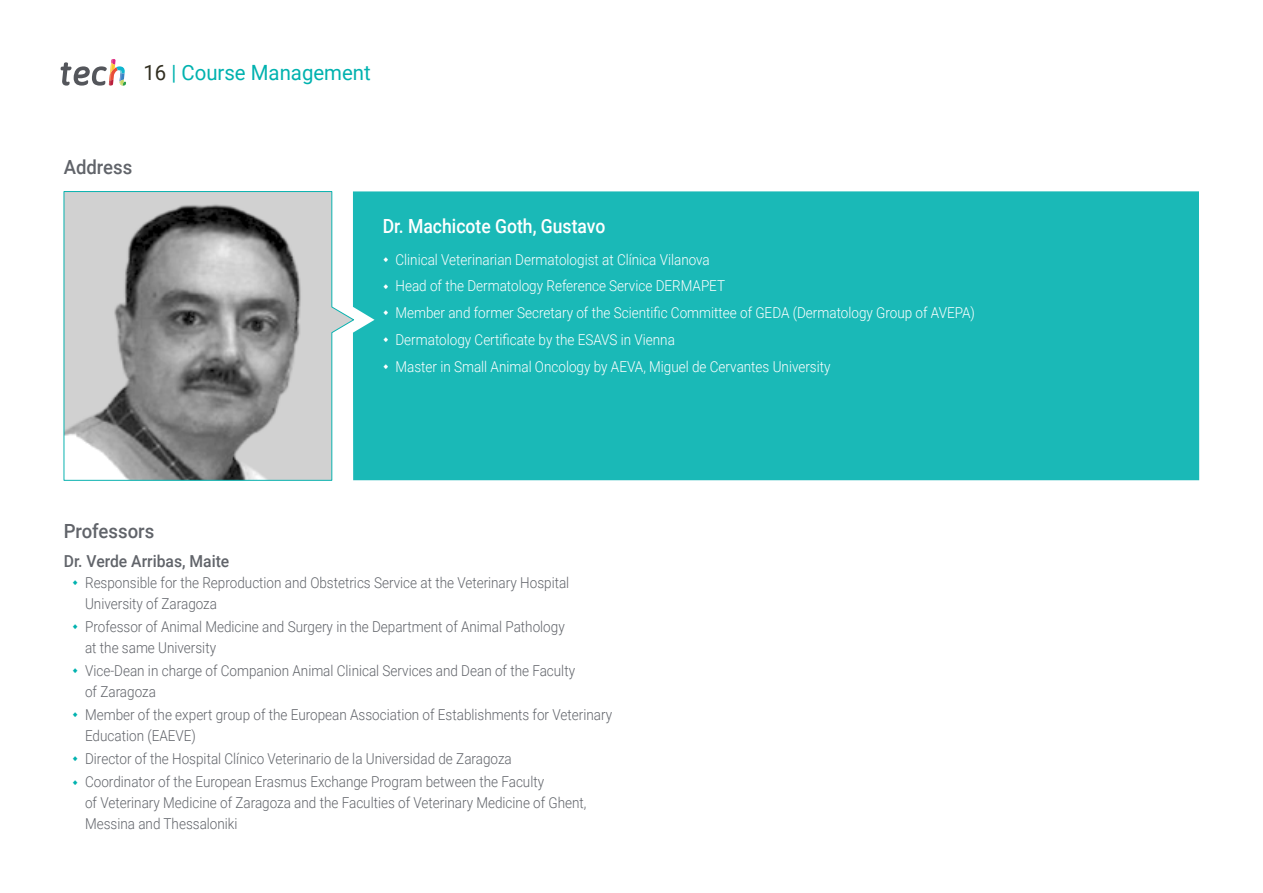
<style>
.page{position:relative;width:1263px;height:893px;background:#fff}
.page>*{position:absolute;margin:0;border:0;box-sizing:border-box;transform-origin:0 0}
.t1{font:21px "Roboto";color:#00b2af}
.t2{font:500 19.5px "Roboto";color:#fff;scale:.9 1}
.t3{font:500 19.5px "Roboto";color:#61646a;scale:.95 1}
.t4{font:500 16.5px "Roboto";color:#61646a;scale:.95 1}
.t5{font:300 15px/21px "Roboto";color:#61646a;scale:.9 1}
.t6{font:300 15px/26.7px "Roboto";color:#fff;scale:.9 1}
.s1{color:#312e20}
</style>
<div class="page">
<svg style="left:61px;top:59px;width:65px;height:27px"></svg>
<div style="left:354px;top:191px;width:845px;height:289px;background:#1ab9b7"></div>
<svg style="left:64px;top:191px;width:290px;height:290px;background:#a7a9a9"></svg>
<svg style="left:384px;top:257px;width:4px;height:5px"></svg>
<svg style="left:384px;top:284px;width:4px;height:5px"></svg>
<svg style="left:384px;top:310px;width:4px;height:5px"></svg>
<svg style="left:384px;top:337px;width:4px;height:5px"></svg>
<svg style="left:384px;top:364px;width:4px;height:5px"></svg>
<h1 class="t1" style="left:144px;top:57px;width:229px"><span class="s1">16</span> | Course Management</h1>
<h2 class="t3" style="left:64px;top:154px;width:74px">Address</h2>
<h2 class="t2" style="left:383px;top:212px;width:249px">Dr. Machicote Goth, Gustavo</h2>
<p class="t6" style="left:395px;top:245px;width:645px">Clinical Veterinarian Dermatologist at Clínica Vilanova<br>Head of the Dermatology Reference Service DERMAPET<br>Member and former Secretary of the Scientific Committee of GEDA (Dermatology Group of AVEPA)<br>Dermatology Certificate by the ESAVS in Vienna<br>Master in Small Animal Oncology by AEVA, Miguel de Cervantes University</p>
<h2 class="t3" style="left:64px;top:517px;width:97px">Professors</h2>
<p class="t4" style="left:64px;top:549px;width:176px">Dr. Verde Arribas, Maite</p>
<p class="t5" style="left:85px;top:571px;width:539px">Responsible for the Reproduction and Obstetrics Service at the Veterinary Hospital<br>University of Zaragoza</p>
<p class="t5" style="left:85px;top:615px;width:534px">Professor of Animal Medicine and Surgery in the Department of Animal Pathology at the same University</p>
<p class="t5" style="left:85px;top:659px;width:546px">Vice-Dean in charge of Companion Animal Clinical Services and Dean of the Faculty of Zaragoza</p>
<p class="t5" style="left:85px;top:704px;width:587px">Member of the expert group of the European Association of Establishments for Veterinary<br>Education (EAEVE)</p>
<p class="t5" style="left:85px;top:747px;width:512px;line-height:23.1px">Director of the Hospital Clínico Veterinario de la Universidad de Zaragoza<br>Coordinator of the European Erasmus Exchange Program between the Faculty</p>
<p class="t5" style="left:85px;top:792px;width:559px">of Veterinary Medicine of Zaragoza and the Faculties of Veterinary Medicine of Ghent,<br>Messina and Thessaloniki</p>
</div>
